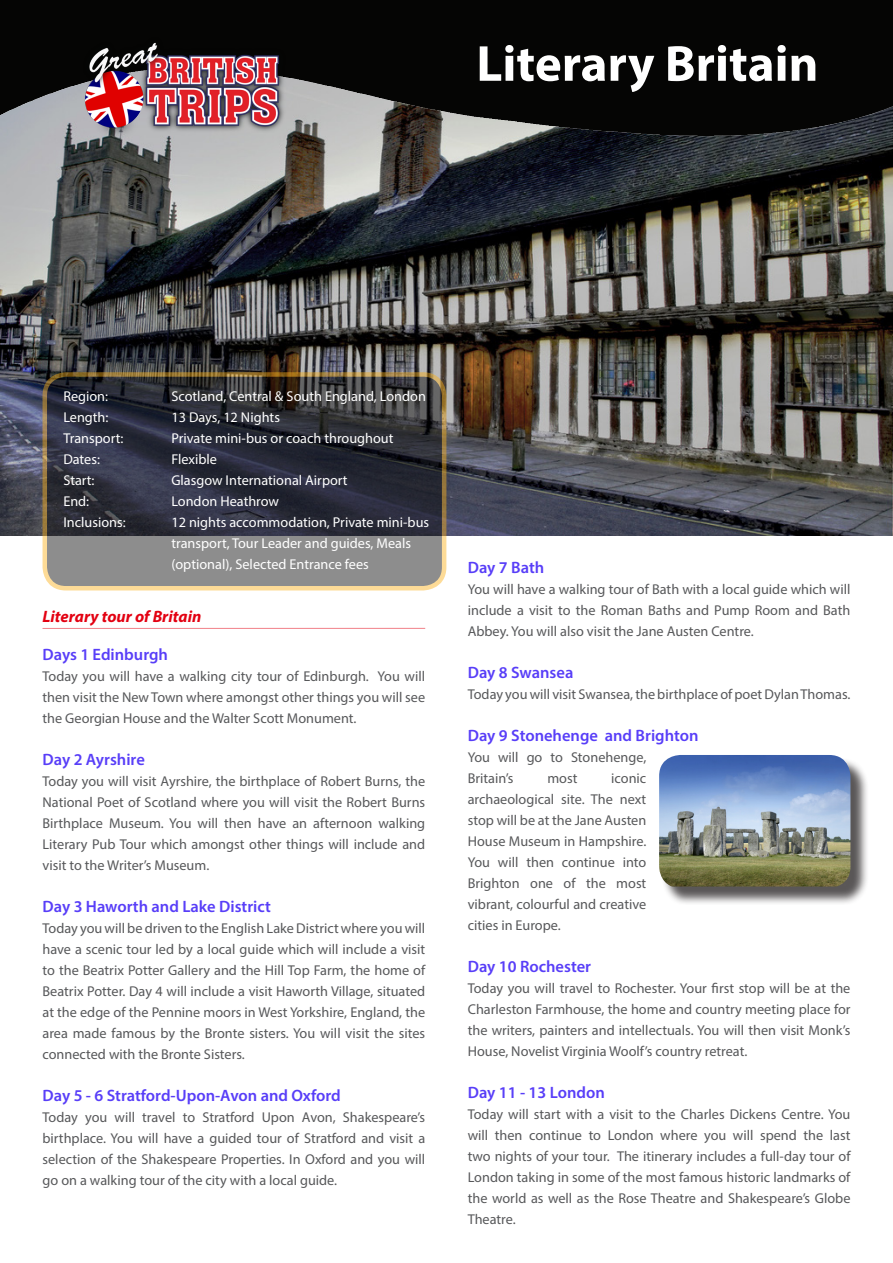
<style>
.page{position:relative;width:893px;height:1263px;background:#fff}
.page>*{position:absolute;margin:0;border:0;box-sizing:border-box;transform-origin:0 0}
.t1{font:700 51px "Myriad Pro";color:#fff}
.t2{font:600 16.5px "Myriad Pro";color:#583ef8}
.t3{font:italic 700 16.5px "Myriad Pro";color:#e30011}
.t4{font:14.25px/21px "Myriad Pro";color:#57585a;text-align:justify}
.t5{font:14.25px/21px "Myriad Pro";color:#fff}
</style>
<div class="page">
<img style="left:0;top:145px;width:893px;height:390px">
<img style="left:45px;top:374px;width:399px;height:214px">
<div style="left:43px;top:372px;width:403px;height:218px;border:4px solid #fbb017;border-radius:21px"></div>
<hr style="left:43px;top:628px;width:382px;height:1px;background:#f18088">
<div style="left:661px;top:757px;width:208px;height:148px;background:#231f20;opacity:.75"></div>
<img style="left:659px;top:755px;width:191px;height:131px">
<img style="left:0;top:0;width:893px;height:145px">
<img style="left:72px;top:34px;width:216px;height:116px">
<p class="t1" style="left:476px;top:30px;width:344px">Literary Britain</p>
<p class="t5" style="left:63px;top:386px;width:46px">Region:</p>
<p class="t5" style="left:171px;top:386px;width:256px">Scotland, Central &amp; South England, London</p>
<p class="t5" style="left:63px;top:407px;width:47px">Length:</p>
<p class="t5" style="left:171px;top:407px;width:110px">13 Days, 12 Nights</p>
<p class="t5" style="left:63px;top:428px;width:62px">Transport:</p>
<p class="t5" style="left:171px;top:428px;width:224px">Private mini-bus or coach throughout</p>
<p class="t5" style="left:63px;top:449px;width:38px">Dates:</p>
<p class="t5" style="left:171px;top:449px;width:47px">Flexible</p>
<p class="t5" style="left:63px;top:470px;width:33px">Start:</p>
<p class="t5" style="left:171px;top:470px;width:178px">Glasgow International Airport</p>
<p class="t5" style="left:63px;top:491px;width:27px">End:</p>
<p class="t5" style="left:171px;top:491px;width:109px">London Heathrow</p>
<p class="t5" style="left:63px;top:512px;width:64px">Inclusions:</p>
<p class="t5" style="left:171px;top:512px;width:259px">12 nights accommodation, Private mini-bus transport, Tour Leader and guides, Meals (optional), Selected Entrance fees</p>
<p class="t3" style="left:43px;top:605px;width:160px">Literary tour of Britain</p>
<p class="t2" style="left:43px;top:644px;width:127px">Days 1 Edinburgh</p>
<p class="t4" style="left:43px;top:666px;width:384px">Today you will have a walking city tour of Edinburgh. You will then visit the New Town where amongst other things you will see the Georgian House and the Walter Scott Monument.</p>
<p class="t2" style="left:43px;top:749px;width:104px">Day 2 Ayrshire</p>
<p class="t4" style="left:43px;top:771px;width:384px">Today you will visit Ayrshire, the birthplace of Robert Burns, the National Poet of Scotland where you will visit the Robert Burns Birthplace Museum. You will then have an afternoon walking Literary Pub Tour which amongst other things will include and visit to the Writer’s Museum.</p>
<p class="t2" style="left:43px;top:896px;width:230px">Day 3 Haworth and Lake District</p>
<p class="t4" style="left:43px;top:918px;width:384px">Today you will be driven to the English Lake District where you will have a scenic tour led by a local guide which will include a visit to the Beatrix Potter Gallery and the Hill Top Farm, the home of Beatrix Potter. Day 4 will include a visit Haworth Village, situated at the edge of the Pennine moors in West Yorkshire, England, the area made famous by the Bronte sisters. You will visit the sites connected with the Bronte Sisters.</p>
<p class="t2" style="left:43px;top:1085px;width:300px">Day 5 - 6 Stratford-Upon-Avon and Oxford</p>
<p class="t4" style="left:43px;top:1107px;width:384px">Today you will travel to Stratford Upon Avon, Shakespeare’s birthplace. You will have a guided tour of Stratford and visit a selection of the Shakespeare Properties. In Oxford and you will go on a walking tour of the city with a local guide.</p>
<p class="t2" style="left:468px;top:556px;width:78px">Day 7 Bath</p>
<p class="t4" style="left:468px;top:578px;width:384px">You will have a walking tour of Bath with a local guide which will include a visit to the Roman Baths and Pump Room and Bath Abbey. You will also visit the Jane Austen Centre.</p>
<p class="t2" style="left:468px;top:661px;width:107px">Day 8 Swansea</p>
<p class="t4" style="left:468px;top:683px;width:384px">Today you will visit Swansea, the birthplace of poet Dylan Thomas.</p>
<p class="t2" style="left:468px;top:724px;width:232px">Day 9 Stonehenge and Brighton</p>
<p class="t4" style="left:468px;top:746px;width:180px">You will go to Stonehenge,<br>Britain’s</p>
<p class="t4" style="left:468px;top:767px;width:180px;text-indent:144px">iconic archaeological site. The next stop will be at the Jane Austen House Museum in Hampshire.<br>You will then continue into Brighton one of the most vibrant, colourful and creative cities in Europe.</p>
<p class="t2" style="left:468px;top:955px;width:125px">Day 10 Rochester</p>
<p class="t4" style="left:468px;top:977px;width:384px">Today you will travel to Rochester. Your first stop will be at the Charleston Farmhouse, the home and country meeting place for the writers, painters and intellectuals. You will then visit Monk’s House, Novelist Virginia Woolf’s country retreat.</p>
<p class="t2" style="left:468px;top:1081px;width:138px">Day 11 - 13 London</p>
<p class="t4" style="left:468px;top:1103px;width:384px">Today will start with a visit to the Charles Dickens Centre. You will then continue to London where you will spend the last two nights of your tour. The itinerary includes a full-day tour of London taking in some of the most famous historic landmarks of the world as well as the Rose Theatre and Shakespeare’s Globe Theatre.</p>
<p class="t4" style="left:547px;top:767px;width:32px">most</p>
</div>
